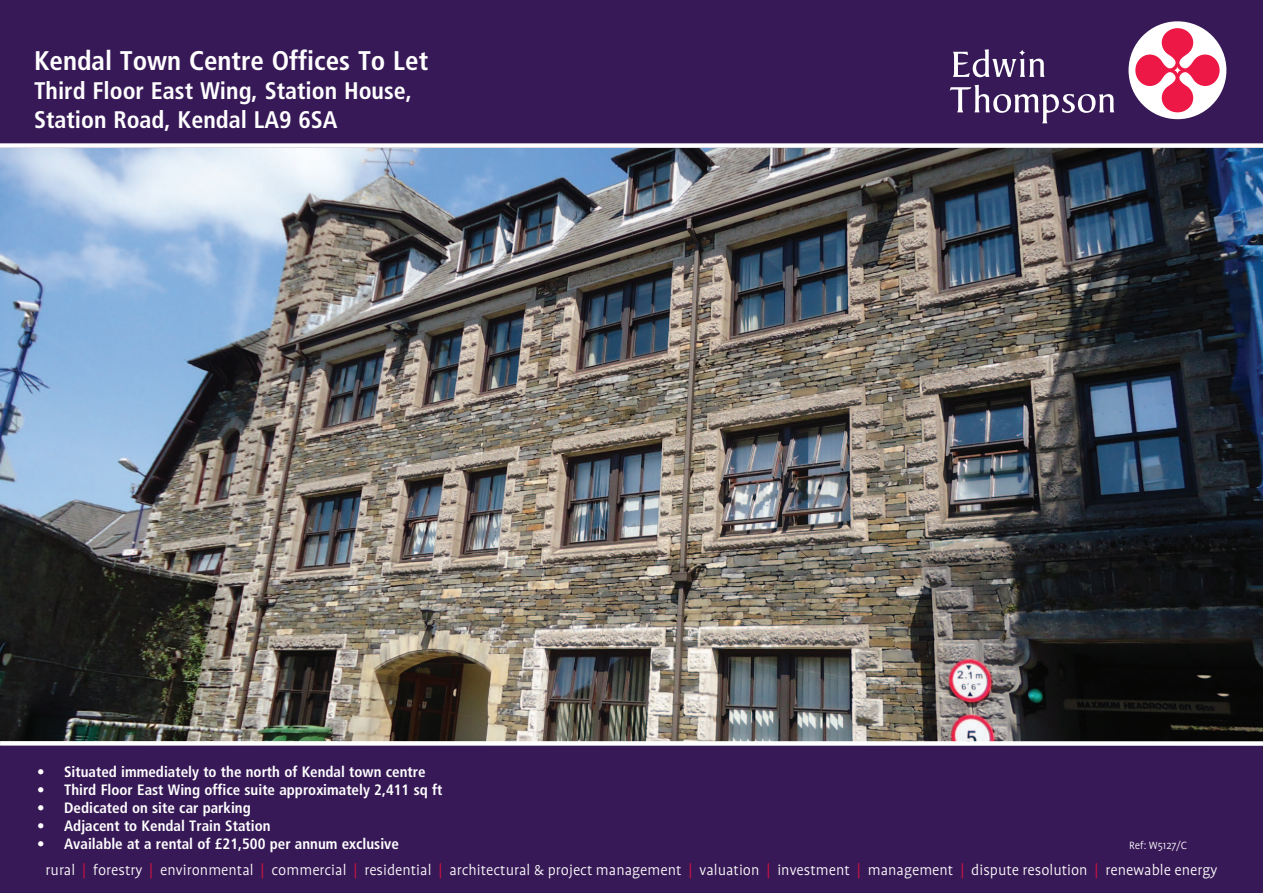
<style>
.page{position:relative;width:1263px;height:893px;background:#fff}
.page>*{position:absolute;margin:0;border:0;box-sizing:border-box;transform-origin:0 0}
.t1{font:700 condensed 27px "Frutiger";color:#fff}
.t2{font:700 condensed 24px/28.8px "Frutiger";color:#fff}
.t3{font:300 16.5px "Profile";color:#fff}
.t4{font:700 condensed 15px "Frutiger";color:#fff}
.t5{font:300 12px "Profile";color:#fff}
.s1{color:#d7123e}
</style>
<div class="page">
<div style="left:0;top:742px;width:1263px;height:151px;background:#381957"></div>
<img style="left:0;top:148px;width:1263px;height:593px">
<div style="left:0;top:0;width:1263px;height:147px;background:#381957"></div>
<div style="left:1128px;top:21px;width:98px;height:98px;background:#fff;border-radius:50%"></div>
<svg style="left:1135px;top:28px;width:84px;height:84px"></svg>
<svg style="left:950px;top:85px;width:164px;height:38px"></svg>
<svg style="left:953px;top:49px;width:91px;height:28px"></svg>
<div style="left:0;top:741px;width:1263px;height:5px;background:#fff"></div>
<div style="left:0;top:143px;width:1263px;height:5px;background:#fff"></div>
<h1 class="t1" style="left:34px;top:45px;width:396px">Kendal Town Centre Offices To Let</h1>
<h2 class="t2" style="left:34px;top:76px;width:380px">Third Floor East Wing, Station House,<br>Station Road, Kendal LA9 6SA</h2>
<p class="t4" style="left:37px;top:763px;width:390px">• Situated immediately to the north of Kendal town centre</p>
<p class="t4" style="left:37px;top:781px;width:407px">• Third Floor East Wing office suite approximately 2,411 sq ft</p>
<p class="t4" style="left:37px;top:799px;width:215px">• Dedicated on site car parking</p>
<p class="t4" style="left:37px;top:817px;width:235px">• Adjacent to Kendal Train Station</p>
<p class="t4" style="left:37px;top:835px;width:363px">• Available at a rental of £21,500 per annum exclusive</p>
<p class="t5" style="left:1129px;top:839px;width:60px">Ref: W5127/C</p>
<p class="t3" style="left:46px;top:862px;width:1173px">rural <span class="s1">|</span> forestry <span class="s1">|</span> environmental <span class="s1">|</span> commercial <span class="s1">|</span> residential <span class="s1">|</span> architectural &amp; project management <span class="s1">|</span> valuation <span class="s1">|</span> investment <span class="s1">|</span> management <span class="s1">|</span> dispute resolution <span class="s1">|</span> renewable energy</p>
</div>
